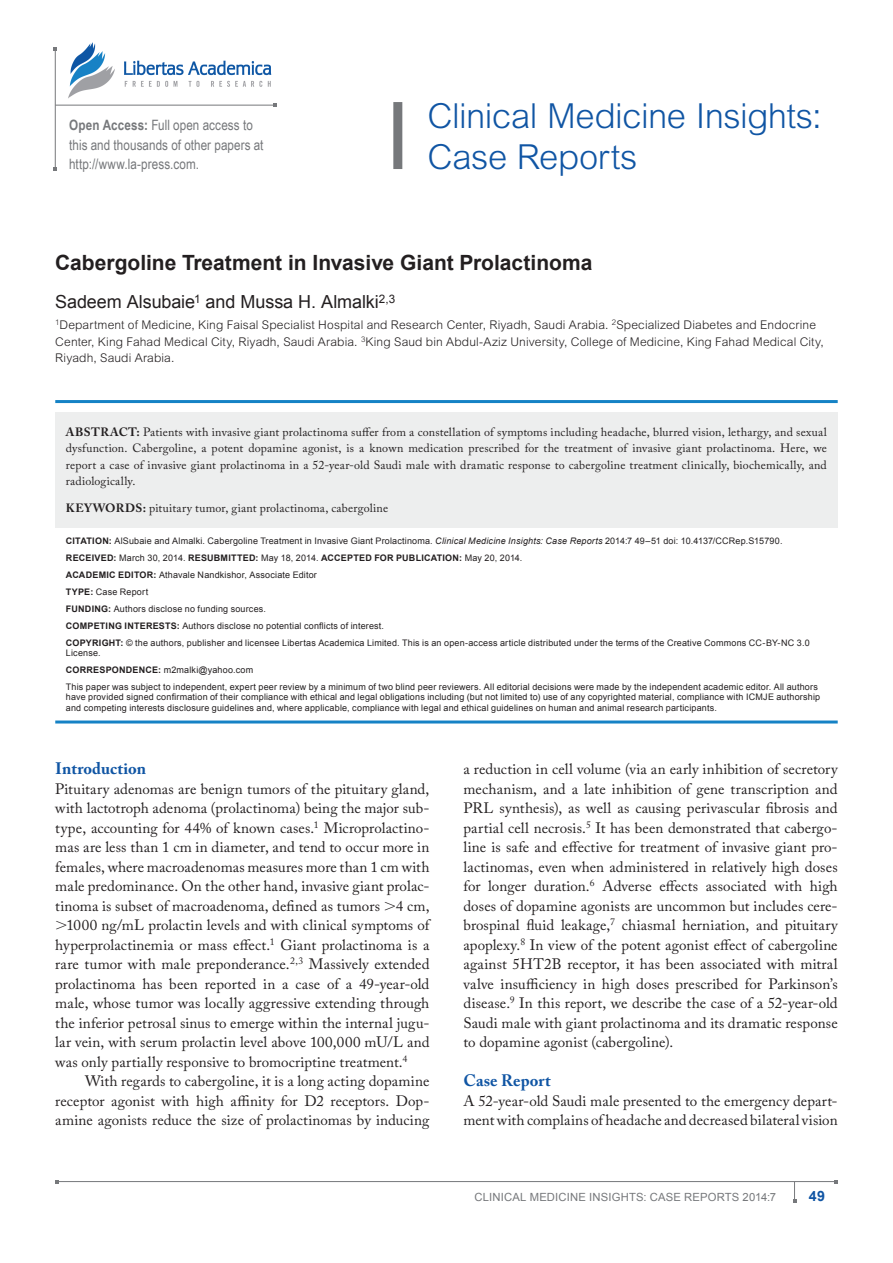
<style>
.page{position:relative;width:893px;height:1263px;background:#fff}
.page>*{position:absolute;margin:0;border:0;box-sizing:border-box;transform-origin:0 0}
.AO-Jname{font:300 34.5px/41.4px "Arial MT Std";letter-spacing:-.01em;color:#1055a4}
.AT{font:700 21px "Arial";color:#231f20}
.AAu{font:18px "Arial";letter-spacing:-.005em;color:#231f20}
.t1{font:700 16.5px "Adobe Caslon Pro";letter-spacing:.005em;color:#1055a4}
.Tx{font:15px/19.5px "Adobe Caslon Pro";letter-spacing:.005em;color:#231f20;text-align:justify}
.TxF{font:15px/19.5px "Adobe Caslon Pro";letter-spacing:.005em;color:#231f20;text-align:justify}
.OA{font:14.25px/19.5px "Arial Narrow";letter-spacing:.005em;color:#76787b}
.RunF-folio{font:700 14.25px "Arial";color:#1055a4}
.t2{font:12px/16.5px "Adobe Caslon Pro";letter-spacing:.015em;color:#231f20;text-align:justify}
.AAuAff{font:300 12px/16.5px "Arial MT Std";letter-spacing:.01em;color:#231f20}
.t3{font:700 12px "Adobe Caslon Pro";letter-spacing:.03em;color:#231f20}
.RunF{font:11.25px "Arial";letter-spacing:.015em;color:#76787b}
.Citation{font:9px "Arial";letter-spacing:.02em;color:#231f20}
.Citation-l{font:9px/10.5px "Arial";letter-spacing:.02em;color:#231f20}
.Citation-2{font:700 9px "Arial";letter-spacing:.025em;color:#231f20}
.s1{font-weight:700}
.s2{font-style:italic}
.s3{font-weight:400}
.s4{font-family:"Mathematical Pi One"}
</style>
<div class="page">
<hr style="left:57px;top:1181px;width:779px;height:1px;background:#76787b">
<svg style="left:793px;top:1182px;width:3px;height:20px"></svg>
<hr style="left:55px;top:49px;width:1px;height:120px;background:#76787b">
<hr style="left:55px;top:105px;width:220px;height:1px;background:#76787b">
<img style="left:68px;top:42px;width:204px;height:57px">
<div style="left:393px;top:102px;width:9px;height:67px;background:#76787b"></div>
<hr style="left:55px;top:400px;width:783px;height:3px;background:#1582c5">
<hr style="left:55px;top:720px;width:783px;height:3px;background:#1582c5">
<div style="left:55px;top:412px;width:783px;height:115px;background:#edeeee"></div>
<p class="OA" style="left:69px;top:115px;width:196px"><span class="s1">Open Access:</span> Full open access to this and thousands of other papers at http://www.la-press.com.</p>
<p class="AO-Jname" style="left:428px;top:96px;width:396px">Clinical Medicine Insights:<br>Case Reports</p>
<p class="AT" style="left:55px;top:249px;width:539px">CABERGOLINE TREATMENT IN INVASIVE GIANT PROLACTINOMA</p>
<p class="AAu" style="left:55px;top:290px;width:341px">Sadeem Alsubaie<sup>1</sup> and Mussa H . Almalki<sup>2,3</sup></p>
<p class="AAuAff" style="left:55px;top:317px;width:770px"><sup>1</sup>Department of Medicine, King Faisal Specialist Hospital and Research Center, Riyadh, Saudi Arabia. <sup>2</sup>Specialized Diabetes and Endocrine<br>Center, King Fahad Medical City, Riyadh, Saudi Arabia. <sup>3</sup>King Saud bin Abdul-Aziz University, College of Medicine, King Fahad Medical City,<br>Riyadh, Saudi Arabia.</p>
<p class="t3" style="left:66px;top:425px;width:45px">Abstrac</p>
<p class="t2" style="left:66px;top:423px;width:763px;text-indent:62px"><span class="s1">t:</span> Patients with invasive giant prolactinoma suffer from a constellation of symptoms including headache, blurred vision, lethargy, and sexual dysfunction. Cabergoline, a potent dopamine agonist, is a known medication prescribed for the treatment of invasive giant prolactinoma. Here, we report a case of invasive giant prolactinoma in a 52-year-old Saudi male with dramatic response to cabergoline treatment clinically, biochemically, and radiologically.</p>
<p class="t2" style="left:66px;top:500px;width:324px"><span class="s1">Keywords:</span> pituitary tumor, giant prolactinoma, cabergoline</p>
<p class="Citation" style="left:66px;top:535px;width:718px"><span class="s1">CITATI ON:</span> AlSubaie and Almalki. Cabergoline Treatment in I nvasive Giant Prolactinoma. <span class="s2">Clinical Medicine Insights: Case Reports</span> 2014:7 49–51 doi: 10.4137/CCRep.S15790.</p>
<p class="Citation-2" style="left:66px;top:552px;width:263px">RECEIVED: <span class="s3">March 30, 2014.</span> RESUBMITTED: <span class="s3">May 18, 2014.</span> ACC</p>
<p class="Citation-2" style="left:341px;top:552px;width:183px">EPTED FOR PUBLICATION: <span class="s3">May 20, 2014.</span></p>
<p class="Citation" style="left:66px;top:569px;width:252px"><span class="s1">ACADEMIC EDITOR:</span> Athavale Nandkishor, Associate Editor</p>
<p class="Citation" style="left:66px;top:586px;width:84px"><span class="s1">TYPE:</span> Case Report</p>
<p class="Citation" style="left:66px;top:603px;width:202px"><span class="s1">FUNDING:</span> Authors disclose no funding sources.</p>
<p class="Citation-2" style="left:66px;top:619px;width:100px">COMPETI NG INTERESTS</p>
<p class="Citation" style="left:177px;top:619px;width:209px"><span class="s1">:</span> Authors disclose no potential conflicts of interest.</p>
<p class="Citation-2" style="left:66px;top:636px;width:21px">COPYRIG</p>
<p class="Citation" style="left:109px;top:636px;width:702px"><span class="s1">HT:</span> © the authors, publisher and licensee Libertas Academica Limited. This is an open-access article distributed under the terms of the Creative Commons CC-BY-N C 3.0</p>
<p class="Citation" style="left:66px;top:647px;width:36px">License.</p>
<p class="Citation" style="left:66px;top:664px;width:189px"><span class="s1">CORRESPONDENCE:</span> m2malki@yahoo.com</p>
<p class="Citation-l" style="left:66px;top:681px;width:756px">This paper was subject to independent, expert peer review by a minimum of two blind peer reviewers. All editorial decisions were made by the independent academic editor. All authors have provided signed confirmation of their compliance with ethical and legal obligations including (but not limited to) use of any copyrighted material, compliance with ICMJE authorship and competing interests disclosure guidelines and, where applicable, compliance with legal and ethical guidelines on human and animal research participants.</p>
<h1 class="t1" style="left:55px;top:759px;width:92px">Introduction</h1>
<p class="TxF" style="left:55px;top:779px;width:376px">Pituitary adenomas are benign tumors of the pituitary gland, with lactotroph adenoma (prolactinoma) being the major sub&shy;type, accounting for 44% of known cases.<sup>1</sup> Microprolactino&shy;mas are less than 1 cm in diameter, and tend to occur more in females, where macroadenomas measures more than 1 cm with male predominance. On the other hand, invasive giant prolac&shy;tinoma is subset of macroadenoma, defined as tumors <span class="s4">.</span>4 cm, <span class="s4">.</span>1000 ng/mL prolactin levels and with clinical symptoms of hyperprolactinemia or mass effect.<sup>1</sup> Giant prolactinoma is a rare tumor with male preponderance.<sup>2,3</sup> Massively extended prolactinoma has been reported in a case of a 49-year-old male, whose tumor was locally aggressive extending through the inferior petrosal sinus to emerge within the internal jugu&shy;lar vein, with serum prolactin level above 100,000 mU/L and was only partially responsive to bromocriptine treatment.<sup>4</sup></p>
<p class="Tx" style="left:55px;top:1071px;width:376px;text-indent:30px">With regards to cabergoline, it is a long acting dopamine receptor agonist with high affinity for D2 receptors. Dop&shy;amine agonists reduce the size of prolactinomas by inducing</p>
<p class="Tx" style="left:463px;top:759px;width:376px">a reduction in cell volume (via an early inhibition of secretory mechanism, and a late inhibition of gene transcription and PRL synthesis), as well as causing perivascular fibrosis and partial cell necrosis.<sup>5</sup> It has been demonstrated that cabergo&shy;line is safe and effective for treatment of invasive giant pro&shy;lactinomas, even when administered in relatively high doses for longer duration.<sup>6</sup> Adverse effects associated with high doses of dopamine agonists are uncommon but includes cere&shy;brospinal fluid leakage,<sup>7</sup> chiasmal herniation, and pituitary apoplexy.<sup>8</sup> In view of the potent agonist effect of cabergoline against 5HT2B receptor, it has been associated with mitral valve insufficiency in high doses prescribed for Parkinson’s disease.<sup>9</sup> In this report, we describe the case of a 52-year-old Saudi male with giant prolactinoma and its dramatic response to dopamine agonist (cabergoline).</p>
<h1 class="t1" style="left:463px;top:1071px;width:89px">Case Report</h1>
<p class="TxF" style="left:463px;top:1091px;width:376px">A 52-year-old Saudi male presented to the emergency depart&shy;ment with complains of headache and decreased bilateral vision</p>
<p class="RunF" style="left:475px;top:1189px;width:303px">Clinical Medicine I nsights: Case Reports 2014:7</p>
<p class="RunF-folio" style="left:809px;top:1186px;width:18px">49</p>
</div>
